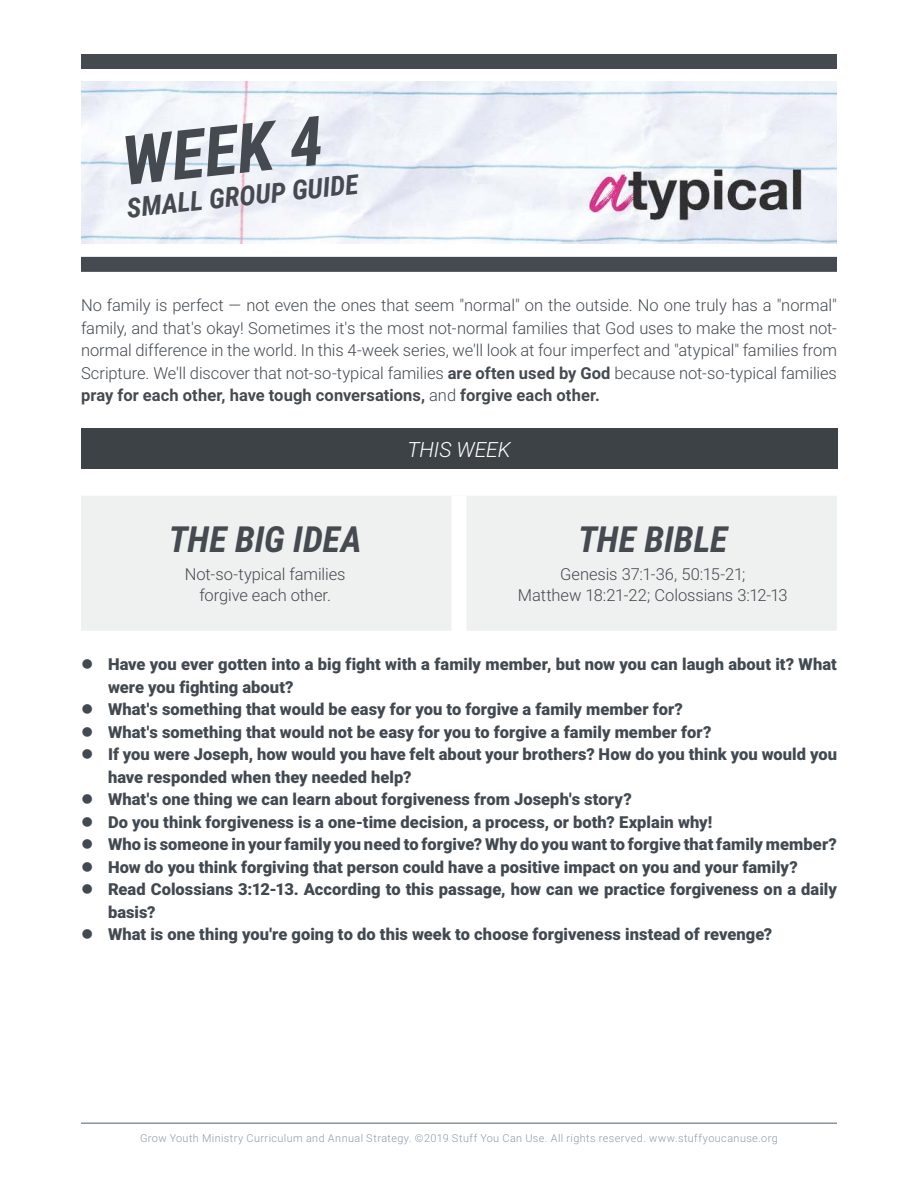
<style>
.page{position:relative;width:918px;height:1188px;background:#fff}
.page>*{position:absolute;margin:0;border:0;box-sizing:border-box;transform-origin:0 0}
.t1{font:italic 700 68.25px "Roboto Condensed";color:#444a50}
.t2{font:italic 700 36px "Roboto Condensed";color:#444a50}
.t3{font:italic 700 27.3px "Roboto Condensed";color:#444a50}
.t4{font:italic 300 21px "Roboto";letter-spacing:-.005em;color:#fff}
.t5{font:900 16.5px/22.5px "Roboto";letter-spacing:.005em;color:#424950}
.t6{font:300 16.5px/22.5px "Roboto";letter-spacing:-.005em;color:#444a50;text-align:center}
.t7{font:300 10.8px "Roboto";letter-spacing:.04em;color:#8f99a5}
.s1{font-weight:700}
</style>
<div class="page">
<img style="left:81px;top:82px;width:756px;height:162px">
<hr style="left:81px;top:1122px;width:756px;height:2px;background:#8c949e">
<div style="left:81px;top:54px;width:756px;height:15px;background:#444a50"></div>
<div style="left:81px;top:428px;width:756px;height:41px;background:#3d4247"></div>
<div style="left:81px;top:257px;width:756px;height:15px;background:#444a50"></div>
<div style="left:81px;top:496px;width:756px;height:135px;background:#eff0f0"></div>
<div style="left:452px;top:496px;width:15px;height:135px;background:#fff"></div>
<h1 class="t1" style="left:118px;top:122px;width:204px;rotate:-6deg">WEEK 4</h1>
<h3 class="t3" style="left:125px;top:193px;width:234px;rotate:-6deg">SMALL GROUP GUIDE</h3>
<p class="t6" style="left:81px;top:295px;width:757px;text-align:justify">No family is perfect — not even the ones that seem "normal" on the outside. No one truly has a "normal" family, and that's okay! Sometimes it's the most not-normal families that God uses to make the most not&shy;normal difference in the world. In this 4-week series, we'll look at four imperfect and "atypical" families from Scripture. We'll discover that not-so-typical families <span class="s1">are often used by God</span> because not-so-typical families <span class="s1">pray for each other, have tough conversations,</span> and <span class="s1">forgive each other.</span></p>
<h2 class="t2" style="left:169px;top:519px;width:195px">THE BIG IDEA</h2>
<p class="t6" style="left:185px;top:565px;width:162px;line-height:21px">Not-so-typical families forgive each other.</p>
<p class="t4" style="left:407px;top:437px;width:105px">THIS WEEK</p>
<h2 class="t2" style="left:578px;top:519px;width:151px">THE BIBLE</h2>
<p class="t6" style="left:518px;top:565px;width:271px;line-height:21px">Genesis 37:1-36, 50:15-21;<br>Matthew 18:21-22; Colossians 3:12-13</p>
<p class="t5" style="left:108px;top:655px;width:731px">Have you ever gotten into a big fight with a family member, but now you can laugh about it? What were you fighting about?<br>What's something that would be easy for you to forgive a family member for?<br>What's something that would not be easy for you to forgive a family member for?<br>If you were Joseph, how would you have felt about your brothers? How do you think you would you have responded when they needed help?<br>What's one thing we can learn about forgiveness from Joseph's story?<br>Do you think forgiveness is a one-time decision, a process, or both? Explain why!<br>Who is someone in your family you need to forgive? Why do you want to forgive that family member?<br>How do you think forgiving that person could have a positive impact on you and your family?<br>Read Colossians 3:12-13. According to this passage, how can we practice forgiveness on a daily basis?<br>What is one thing you're going to do this week to choose forgiveness instead of revenge?</p>
<p class="t7" style="left:140px;top:1134px;width:639px">Grow Youth Ministry Curriculum and Annual Strategy. ©2019 Stuff You Can Use. All rights reserved. www.stuffyoucanuse.org</p>
</div>
